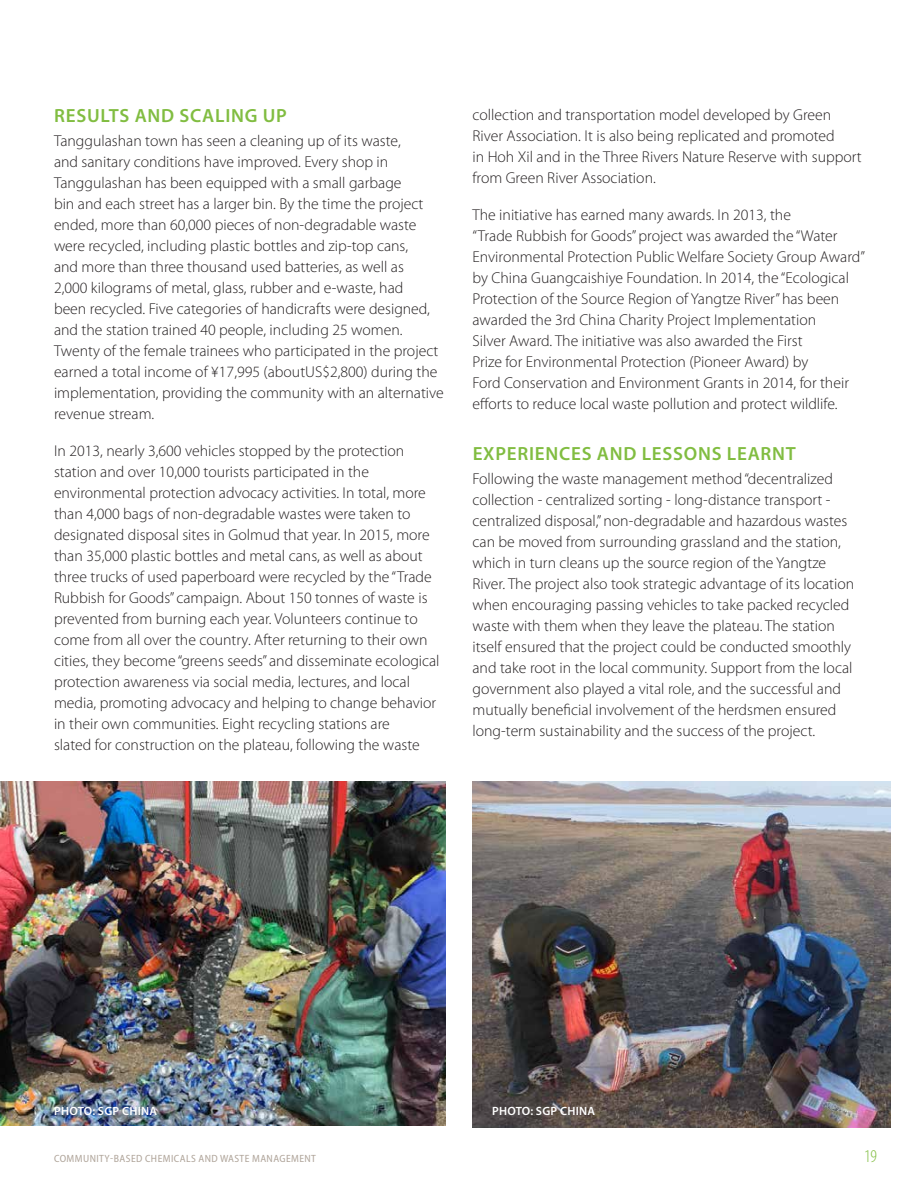
<style>
.page{position:relative;width:918px;height:1188px;background:#fff}
.page>*{position:absolute;margin:0;border:0;box-sizing:border-box;transform-origin:0 0}
.t1{font:600 19.2px "Myriad Pro";letter-spacing:.04em;color:#81bd41}
.t2{font:300 condensed 18px "Myriad Pro";color:#81bd41}
.t3{font:300 15.75px/21px "Myriad Pro";color:#231f20}
.t4{font:600 12px "Myriad Pro";letter-spacing:.02em;color:#fff}
.t5{font:semi-condensed 10.5px "Myriad Pro";letter-spacing:.04em;color:#afa499}
</style>
<div class="page">
<img style="left:0;top:781px;width:446px;height:345px">
<img style="left:472px;top:781px;width:419px;height:346px">
<p class="t1" style="left:54px;top:104px;width:234px">RESULTS AND SCALING UP</p>
<p class="t3" style="left:54px;top:130px;width:391px">Tanggulashan town has seen a cleaning up of its waste,<br>and sanitary conditions have improved. Every shop in Tanggulashan has been equipped with a small garbage<br>bin and each street has a larger bin. By the time the project ended, more than 60,000 pieces of non-degradable waste were recycled, including plastic bottles and zip-top cans,<br>and more than three thousand used batteries, as well as<br>2,000 kilograms of metal, glass, rubber and e-waste, had<br>been recycled. Five categories of handicrafts were designed, and the station trained 40 people, including 25 women.<br>Twenty of the female trainees who participated in the project earned a total income of ¥17,995 (aboutUS$2,800) during the implementation, providing the community with an alternative revenue stream.</p>
<p class="t3" style="left:54px;top:440px;width:387px">In 2013, nearly 3,600 vehicles stopped by the protection station and over 10,000 tourists participated in the environmental protection advocacy activities. In total, more than 4,000 bags of non-degradable wastes were taken to designated disposal sites in Golmud that year. In 2015, more than 35,000 plastic bottles and metal cans, as well as about three trucks of used paperboard were recycled by the “Trade Rubbish for Goods” campaign. About 150 tonnes of waste is prevented from burning each year. Volunteers continue to come from all over the country. After returning to their own cities, they become “greens seeds” and disseminate ecological protection awareness via social media, lectures, and local media, promoting advocacy and helping to change behavior in their own communities. Eight recycling stations are<br>slated for construction on the plateau, following the waste</p>
<p class="t3" style="left:472px;top:104px;width:391px">collection and transportation model developed by Green River Association. It is also being replicated and promoted<br>in Hoh Xil and in the Three Rivers Nature Reserve with support from Green River Association.</p>
<p class="t3" style="left:472px;top:204px;width:394px">The initiative has earned many awards. In 2013, the<br>“Trade Rubbish for Goods” project was awarded the “Water Environmental Protection Public Welfare Society Group Award” by China Guangcaishiye Foundation. In 2014, the “Ecological Protection of the Source Region of Yangtze River” has been awarded the 3rd China Charity Project Implementation<br>Silver Award. The initiative was also awarded the First<br>Prize for Environmental Protection (Pioneer Award) by<br>Ford Conservation and Environment Grants in 2014, for their efforts to reduce local waste pollution and protect wildlife.</p>
<p class="t1" style="left:473px;top:441px;width:325px">EXPERIENCES AND LESSONS LEARNT</p>
<p class="t3" style="left:472px;top:468px;width:383px">Following the waste management method “decentralized collection - centralized sorting - long-distance transport - centralized disposal,” non-degradable and hazardous wastes can be moved from surrounding grassland and the station, which in turn cleans up the source region of the Yangtze River. The project also took strategic advantage of its location when encouraging passing vehicles to take packed recycled waste with them when they leave the plateau. The station itself ensured that the project could be conducted smoothly and take root in the local community. Support from the local government also played a vital role, and the successful and mutually beneficial involvement of the herdsmen ensured long-term sustainability and the success of the project.</p>
<p class="t4" style="left:54px;top:1103px;width:104px">PHOTO: SGP CHINA</p>
<p class="t4" style="left:492px;top:1103px;width:104px">PHOTO: SGP CHINA</p>
<p class="t5" style="left:54px;top:1152px;width:263px">COMMUNITY-BASED CHEMICALS AND WASTE MANAGEMENT</p>
<p class="t2" style="left:864px;top:1146px;width:14px">19</p>
</div>
